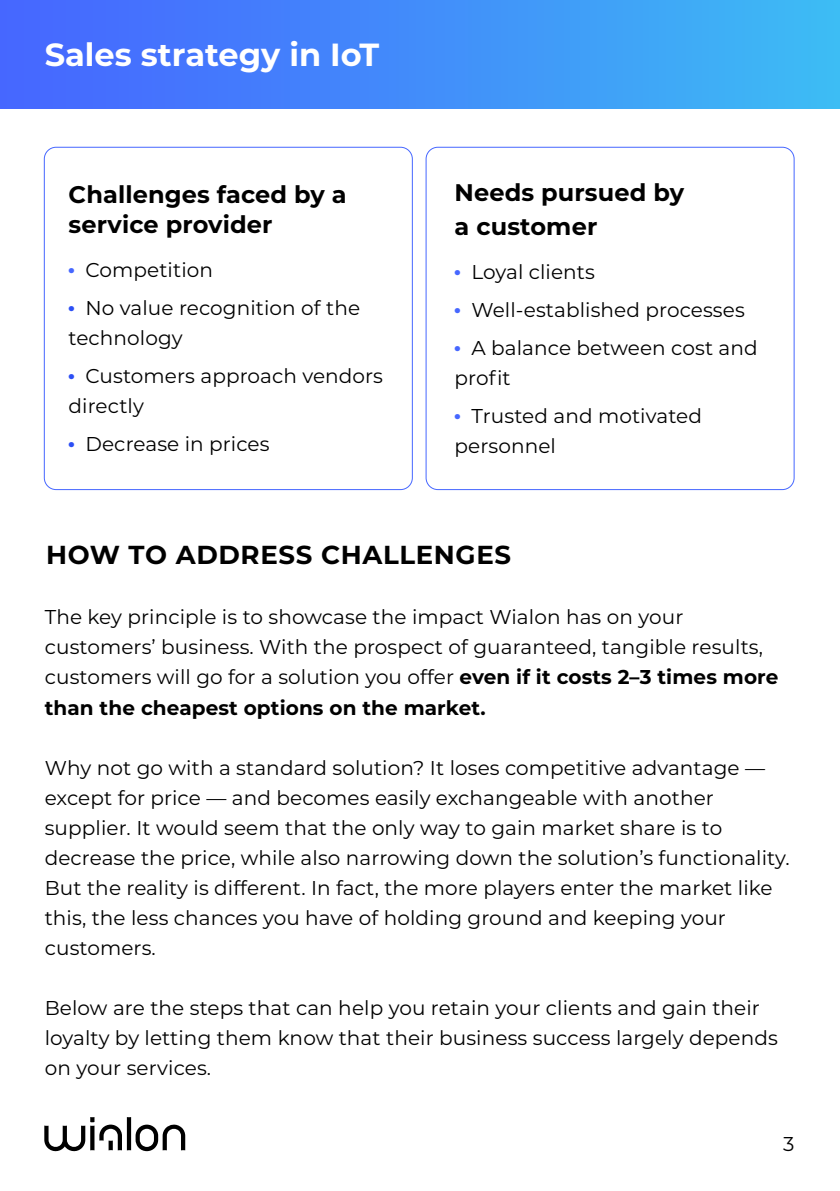
<style>
.page{position:relative;width:840px;height:1191px;background:#fff}
.page>*{position:absolute;margin:0;border:0;box-sizing:border-box;transform-origin:0 0}
.t1{font:700 32px "Montserrat";color:#fff}
.t2{font:700 26px "Montserrat";letter-spacing:.025em;color:#000}
.t3{font:700 24px/30px "Montserrat";letter-spacing:.005em;color:#000}
.t4{font:20px/30px "Montserrat";letter-spacing:.005em;color:#000}
.s1{font-weight:700}
</style>
<div class="page">
<div style="left:0;top:0;width:839px;height:108px;background:linear-gradient(to right,#4663ff,#3dbaf4)"></div>
<svg style="left:44px;top:1117px;width:141px;height:35px"></svg>
<div style="left:44px;top:147px;width:368px;height:343px;border:1px solid #4667ff;border-radius:12px"></div>
<div style="left:425px;top:147px;width:369px;height:343px;border:1px solid #4667ff;border-radius:12px"></div>
<h1 class="t1" style="left:45px;top:32px;width:336px">Sales strategy in IoT</h1>
<p class="t3" style="left:69px;top:178px;width:279px">Challenges faced by a service provider</p>
<p class="t4" style="left:69px;top:250px;width:293px;line-height:38px"><sup>.</sup> Competition<br><sup>.</sup> No value recognition of the</p>
<p class="t4" style="left:69px;top:318px;width:316px;line-height:38px">technology<br><sup>.</sup> Customers approach vendors</p>
<p class="t4" style="left:69px;top:386px;width:202px;line-height:38px">directly<br><sup>.</sup> Decrease in prices</p>
<p class="t3" style="left:454px;top:174px;width:231px;line-height:34px">Needs pursued by a customer</p>
<p class="t4" style="left:454px;top:252px;width:304px;line-height:38px"><sup>.</sup> Loyal clients<br><sup>.</sup> Well-established processes<br><sup>.</sup> A balance between cost and</p>
<p class="t4" style="left:454px;top:358px;width:249px;line-height:38px">profit<br><sup>.</sup> Trusted and motivated</p>
<p class="t4" style="left:454px;top:430px;width:103px">personnel</p>
<h2 class="t2" style="left:46px;top:536px;width:466px">HOW TO ADDRESS CHALLENGES</h2>
<p class="t4" style="left:45px;top:601px;width:734px">The key principle is to showcase the impact Wialon has on your customers’ business. With the prospect of guaranteed, tangible results, customers will go for a solution you offer <span class="s1">even if it costs 2–3 times more than the cheapest options on the market.</span></p>
<p class="t4" style="left:45px;top:751px;width:746px">Why not go with a standard solution? It loses competitive advantage — except for price — and becomes easily exchangeable with another supplier. It would seem that the only way to gain market share is to decrease the price, while also narrowing down the solution’s functionality.<br>But the reality is different. In fact, the more players enter the market like this, the less chances you have of holding ground and keeping your customers.</p>
<p class="t4" style="left:45px;top:991px;width:734px">Below are the steps that can help you retain your clients and gain their loyalty by letting them know that their business success largely depends on your services.</p>
<p class="t4" style="left:782px;top:1128px;width:13px">3</p>
</div>
